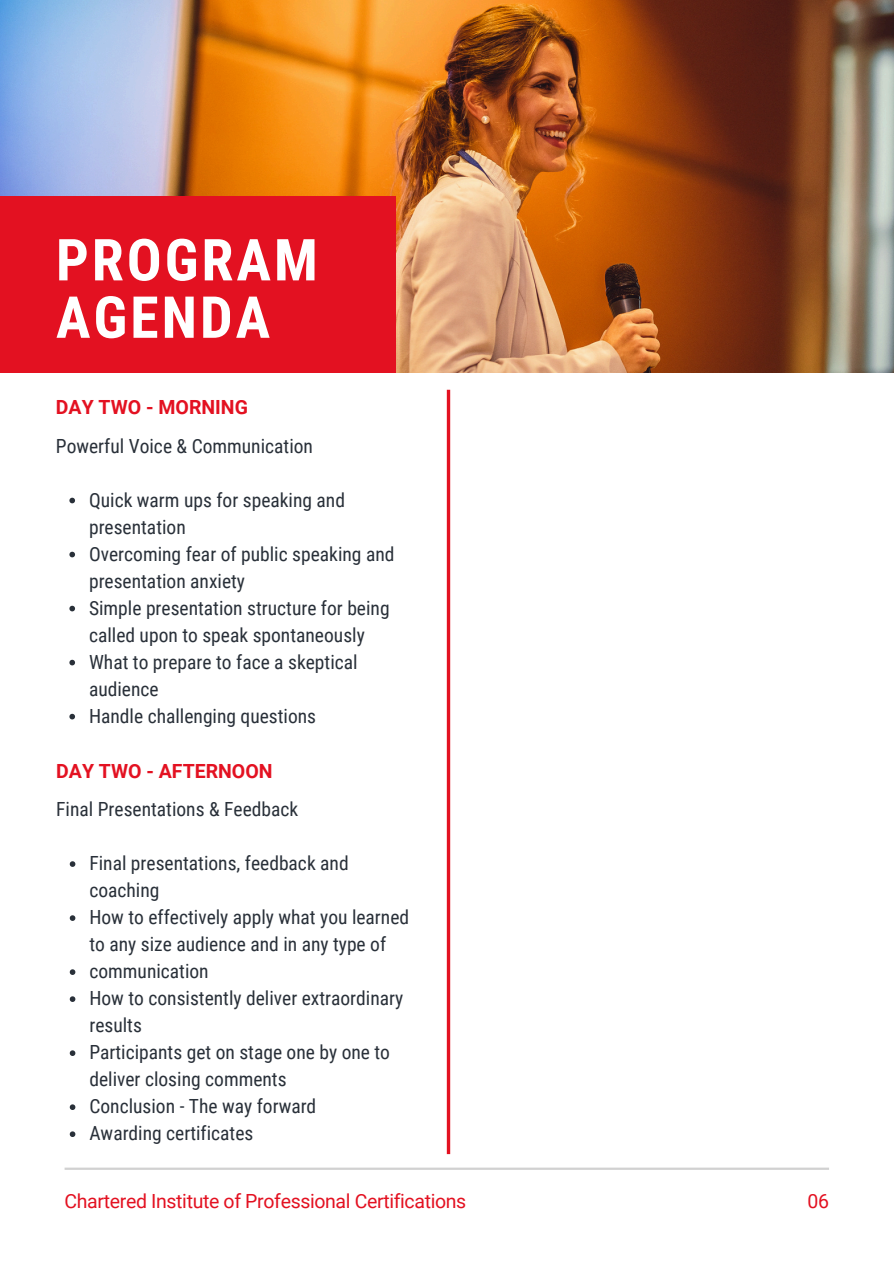
<style>
.page{position:relative;width:894px;height:1264px;background:#fff}
.page>*{position:absolute;margin:0;border:0;box-sizing:border-box;transform-origin:0 0}
.t1{font:700 57.9px/57.3px "Roboto Condensed";letter-spacing:.05em;color:#fff}
.t2{font:19.5px/27px "Roboto Condensed";color:#293039}
.t3{font:19.5px "Roboto";letter-spacing:-.015em;color:#e31121}
.t4{font:700 19.5px "Roboto";color:#e31121}
</style>
<div class="page">
<img style="left:0;top:0;width:893px;height:373px">
<div style="left:0;top:196px;width:395px;height:176px;background:#e31121"></div>
<hr style="left:65px;top:1167px;width:763px;height:2px;background:#d1d1d1">
<svg style="left:446px;top:390px;width:4px;height:764px;background:#e8424e"></svg>
<svg style="left:70px;top:861px;width:5px;height:5px"></svg>
<svg style="left:70px;top:915px;width:5px;height:5px"></svg>
<svg style="left:70px;top:969px;width:5px;height:5px"></svg>
<svg style="left:70px;top:996px;width:5px;height:5px"></svg>
<svg style="left:70px;top:1050px;width:5px;height:5px"></svg>
<svg style="left:70px;top:1104px;width:5px;height:5px"></svg>
<svg style="left:70px;top:1131px;width:5px;height:5px"></svg>
<svg style="left:69px;top:497px;width:6px;height:6px"></svg>
<svg style="left:69px;top:551px;width:6px;height:6px"></svg>
<svg style="left:69px;top:605px;width:6px;height:6px"></svg>
<svg style="left:69px;top:659px;width:6px;height:6px"></svg>
<svg style="left:69px;top:713px;width:6px;height:6px"></svg>
<p class="t1" style="left:56px;top:232px;width:263px">PROGRAM<br>AGENDA</p>
<p class="t4" style="left:56px;top:396px;width:193px">DAY TWO - MORNING</p>
<p class="t2" style="left:56px;top:432px;width:258px">Powerful Voice &amp; Communication</p>
<p class="t2" style="left:89px;top:486px;width:257px">Quick warm ups for speaking and presentation</p>
<p class="t2" style="left:89px;top:540px;width:307px">Overcoming fear of public speaking and presentation anxiety</p>
<p class="t2" style="left:89px;top:594px;width:302px">Simple presentation structure for being called upon to speak spontaneously</p>
<p class="t2" style="left:89px;top:648px;width:270px">What to prepare to face a skeptical audience</p>
<p class="t2" style="left:89px;top:702px;width:228px">Handle challenging questions</p>
<p class="t4" style="left:56px;top:759px;width:218px">DAY TWO - AFTERNOON</p>
<p class="t2" style="left:56px;top:796px;width:243px">Final Presentations &amp; Feedback</p>
<p class="t2" style="left:89px;top:850px;width:261px">Final presentations, feedback and coaching</p>
<p class="t2" style="left:89px;top:904px;width:321px">How to effectively apply what you learned to any size audience and in any type of</p>
<p class="t2" style="left:89px;top:958px;width:121px">communication</p>
<p class="t2" style="left:89px;top:985px;width:315px">How to consistently deliver extraordinary results</p>
<p class="t2" style="left:89px;top:1039px;width:302px">Participants get on stage one by one to deliver closing comments</p>
<h2 class="t2" style="left:89px;top:1093px;width:228px">Conclusion - The way forward</h2>
<p class="t2" style="left:89px;top:1120px;width:165px">Awarding certificates</p>
<h1 class="t3" style="left:65px;top:1189px;width:403px">Chartered Institute of Professional Certifications</h1>
<h2 class="t3" style="left:807px;top:1189px;width:23px">06</h2>
</div>
